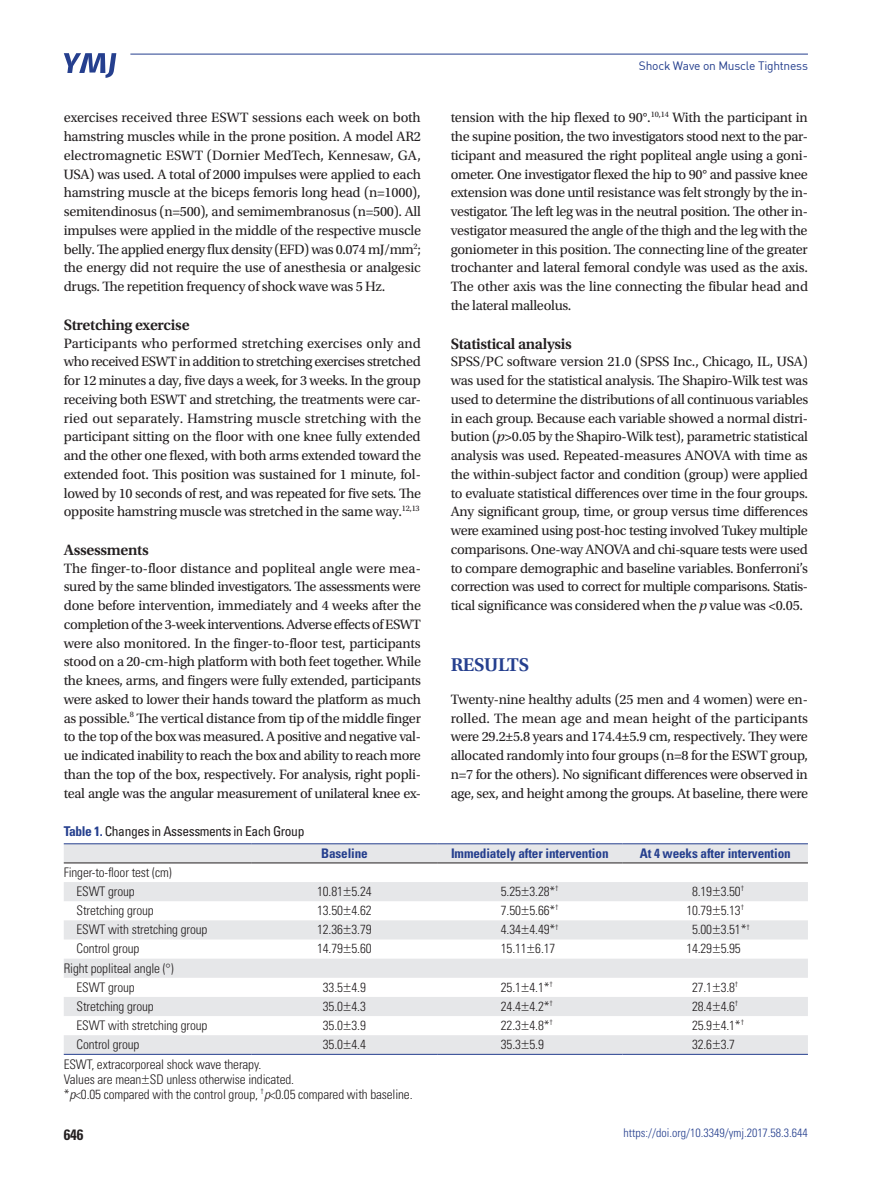
<style>
.page{position:relative;width:893px;height:1191px;background:#fff}
.page>*{position:absolute;margin:0;border:0;box-sizing:border-box;transform-origin:0 0}
.큰제목{font:600 19.5px "Utopia Std";letter-spacing:-.02em;color:#253f8e}
._1_제목{font:600 15.75px "Utopia Std";letter-spacing:-.02em;color:#231f20}
.t1{font:700 condensed 15px "Univers LT Std";color:#231f20}
.본문1{font:14.25px/18.8px "Utopia Std";letter-spacing:-.02em;color:#231f20;text-align:justify}
.표제목{font:condensed 13.5px "Univers LT Std";letter-spacing:-.03em;color:#231f20}
.표본문{font:300 condensed 13.2px "Univers LT Std";letter-spacing:-.01em;color:#231f20}
.표설명{font:300 condensed 13.2px "Univers LT Std";letter-spacing:-.01em;color:#231f20}
.표본문-2{font:700 condensed 13.2px "Univers LT Std";letter-spacing:-.01em;color:#253f8e}
.t2{font:300 condensed 12px "Univers LT Std";color:#253f8e}
.t3{font:12px "Dinreg";letter-spacing:-.02em;color:#253f8e}
.s1{font-weight:700;color:#253f8e}
.s2{font-style:italic}
.s3{font-family:"Garamond";font-weight:400;font-stretch:normal}
</style>
<div class="page">
<svg style="left:64px;top:53px;width:52px;height:25px"></svg>
<hr style="left:130px;top:54px;width:678px;height:1px;background:#253f8e">
<svg style="left:64px;top:844px;width:744px;height:210px;fill:#e6e7e9"></svg>
<hr style="left:64px;top:1054px;width:188px;height:1px;background:#253f8e">
<hr style="left:252px;top:1054px;width:185px;height:1px;background:#253f8e">
<hr style="left:437px;top:1054px;width:185px;height:1px;background:#253f8e">
<hr style="left:622px;top:1054px;width:186px;height:1px;background:#253f8e">
<hr style="left:64px;top:843px;width:188px;height:1px;background:#253f8e">
<hr style="left:252px;top:843px;width:185px;height:1px;background:#253f8e">
<hr style="left:437px;top:843px;width:185px;height:1px;background:#253f8e">
<hr style="left:622px;top:843px;width:186px;height:1px;background:#253f8e">
<hr style="left:64px;top:862px;width:188px;height:1px;background:#231f20">
<hr style="left:252px;top:862px;width:185px;height:1px;background:#231f20">
<hr style="left:437px;top:862px;width:185px;height:1px;background:#231f20">
<hr style="left:622px;top:862px;width:186px;height:1px;background:#231f20">
<p class="본문1" style="left:64px;top:109px;width:359px">exercises received three ESWT sessions each week on both hamstring muscles while in the prone position. A model AR2 electromagnetic ESWT (Dornier MedTech, Kennesaw, GA, USA) was used. A total of 2000 impulses were applied to each hamstring muscle at the biceps femoris long head (n=1000), semitendinosus (n=500), and semimembranosus (n=500). All impulses were applied in the middle of the respective muscle belly. The applied energy flux density (EFD) was 0.074 mJ/mm<sup>2</sup>; the energy did not require the use of anesthesia or analgesic drugs. The repetition frequency of shock wave was 5 Hz.</p>
<p class="_1_제목" style="left:64px;top:316px;width:127px">Stretching exercise</p>
<p class="본문1" style="left:64px;top:334px;width:359px">Participants who performed stretching exercises only and who received ESWT in addition to stretching exercises stretched for 12 minutes a day, five days a week, for 3 weeks. In the group receiving both ESWT and stretching, the treatments were car&shy;ried out separately. Hamstring muscle stretching with the participant sitting on the floor with one knee fully extended and the other one flexed, with both arms extended toward the extended foot. This position was sustained for 1 minute, fol&shy;lowed by 10 seconds of rest, and was repeated for five sets. The opposite hamstring muscle was stretched in the same way.<sup>12,13</sup></p>
<p class="_1_제목" style="left:64px;top:541px;width:86px">Assessments</p>
<p class="본문1" style="left:64px;top:559px;width:359px">The finger-to-floor distance and popliteal angle were mea&shy;sured by the same blinded investigators. The assessments were done before intervention, immediately and 4 weeks after the completion of the 3-week interventions. Adverse effects of ESWT were also monitored. In the finger-to-floor test, participants stood on a 20-cm-high platform with both feet together. While the knees, arms, and fingers were fully extended, participants were asked to lower their hands toward the platform as much as possible.<sup>8</sup> The vertical distance from tip of the middle finger to the top of the box was measured. A positive and negative val&shy;ue indicated inability to reach the box and ability to reach more than the top of the box, respectively. For analysis, right popli&shy;teal angle was the angular measurement of unilateral knee ex-</p>
<p class="표제목" style="left:64px;top:823px;width:242px"><span class="s1">Table 1.</span> Changes in Assessments in Each Group</p>
<p class="t3" style="left:639px;top:58px;width:171px">Shock Wave on Muscle Tightness</p>
<p class="본문1" style="left:451px;top:109px;width:359px">tension with the hip flexed to 90°.<sup>10,14</sup> With the participant in the supine position, the two investigators stood next to the par&shy;ticipant and measured the right popliteal angle using a goni&shy;ometer. One investigator flexed the hip to 90° and passive knee extension was done until resistance was felt strongly by the in&shy;vestigator. The left leg was in the neutral position. The other in&shy;vestigator measured the angle of the thigh and the leg with the goniometer in this position. The connecting line of the greater trochanter and lateral femoral condyle was used as the axis.<br>The other axis was the line connecting the fibular head and the lateral malleolus.</p>
<p class="_1_제목" style="left:451px;top:335px;width:122px">Statistical analysis</p>
<p class="본문1" style="left:451px;top:352px;width:359px">SPSS/PC software version 21.0 (SPSS Inc., Chicago, IL, USA) was used for the statistical analysis. The Shapiro-Wilk test was used to determine the distributions of all continuous variables in each group. Because each variable showed a normal distri&shy;bution (<span class="s2">p</span>&gt;0.05 by the Shapiro-Wilk test), parametric statistical analysis was used. Repeated-measures ANOVA with time as the within-subject factor and condition (group) were applied to evaluate statistical differences over time in the four groups.<br>Any significant group, time, or group versus time differences were examined using post-hoc testing involved Tukey multiple comparisons. One-way ANOVA and chi-square tests were used to compare demographic and baseline variables. Bonferroni’s correction was used to correct for multiple comparisons. Statis&shy;tical significance was considered when the <span class="s2">p</span> value was &lt;0.05.</p>
<p class="큰제목" style="left:451px;top:653px;width:80px">RESULTS</p>
<p class="본문1" style="left:451px;top:690px;width:359px">Twenty-nine healthy adults (25 men and 4 women) were en&shy;rolled. The mean age and mean height of the participants were 29.2±5.8 years and 174.4±5.9 cm, respectively. They were allocated randomly into four groups (n=8 for the ESWT group, n=7 for the others). No significant differences were observed in age, sex, and height among the groups. At baseline, there were</p>
<p class="표본문-2" style="left:321px;top:845px;width:48px">Baseline</p>
<p class="표본문-2" style="left:451px;top:845px;width:159px">Immediately after intervention</p>
<p class="표본문-2" style="left:640px;top:845px;width:153px">At 4 weeks after intervention</p>
<p class="표본문" style="left:64px;top:864px;width:109px">Finger-to-floor test (cm)</p>
<p class="표본문" style="left:77px;top:883px;width:60px">ESWT group</p>
<p class="표본문" style="left:317px;top:883px;width:56px">10.81<span class="s3">±</span>5.24</p>
<p class="표본문" style="left:501px;top:883px;width:59px">5.25<span class="s3">±</span>3.28*<sup>†</sup></p>
<p class="표본문" style="left:692px;top:883px;width:54px">8.19<span class="s3">±</span>3.50<sup>†</sup></p>
<p class="표본문" style="left:77px;top:902px;width:79px">Stretching group</p>
<p class="표본문" style="left:317px;top:902px;width:56px">13.50<span class="s3">±</span>4.62</p>
<p class="표본문" style="left:501px;top:902px;width:59px">7.50<span class="s3">±</span>5.66*<sup>†</sup></p>
<p class="표본문" style="left:686px;top:902px;width:59px">10.79<span class="s3">±</span>5.13<sup>†</sup></p>
<p class="표본문" style="left:77px;top:921px;width:132px">ESWT with stretching group</p>
<p class="표본문" style="left:317px;top:921px;width:56px">12.36<span class="s3">±</span>3.79</p>
<p class="표본문" style="left:501px;top:921px;width:59px">4.34<span class="s3">±</span>4.49*<sup>†</sup></p>
<p class="표본문" style="left:692px;top:921px;width:59px">5.00<span class="s3">±</span>3.51*<sup>†</sup></p>
<p class="표본문" style="left:77px;top:940px;width:64px">Control group</p>
<p class="표본문" style="left:317px;top:940px;width:56px">14.79<span class="s3">±</span>5.60</p>
<p class="표본문" style="left:501px;top:940px;width:56px">15.11<span class="s3">±</span>6.17</p>
<p class="표본문" style="left:686px;top:940px;width:56px">14.29<span class="s3">±</span>5.95</p>
<p class="표본문" style="left:64px;top:960px;width:111px">Right popliteal angle (°)</p>
<p class="표본문" style="left:77px;top:979px;width:60px">ESWT group</p>
<p class="표본문" style="left:323px;top:979px;width:45px">33.5<span class="s3">±</span>4.9</p>
<p class="표본문" style="left:501px;top:979px;width:54px">25.1<span class="s3">±</span>4.1*<sup>†</sup></p>
<p class="표본문" style="left:692px;top:979px;width:48px">27.1<span class="s3">±</span>3.8<sup>†</sup></p>
<p class="표본문" style="left:77px;top:998px;width:79px">Stretching group</p>
<p class="표본문" style="left:323px;top:998px;width:45px">35.0<span class="s3">±</span>4.3</p>
<p class="표본문" style="left:501px;top:998px;width:54px">24.4<span class="s3">±</span>4.2*<sup>†</sup></p>
<p class="표본문" style="left:692px;top:998px;width:48px">28.4<span class="s3">±</span>4.6<sup>†</sup></p>
<p class="표본문" style="left:77px;top:1017px;width:132px">ESWT with stretching group</p>
<p class="표본문" style="left:323px;top:1017px;width:45px">35.0<span class="s3">±</span>3.9</p>
<p class="표본문" style="left:501px;top:1017px;width:54px">22.3<span class="s3">±</span>4.8*<sup>†</sup></p>
<p class="표본문" style="left:692px;top:1017px;width:54px">25.9<span class="s3">±</span>4.1*<sup>†</sup></p>
<p class="표본문" style="left:77px;top:1036px;width:64px">Control group</p>
<p class="표본문" style="left:323px;top:1036px;width:45px">35.0<span class="s3">±</span>4.4</p>
<p class="표본문" style="left:501px;top:1036px;width:45px">35.3<span class="s3">±</span>5.9</p>
<p class="표본문" style="left:692px;top:1036px;width:45px">32.6<span class="s3">±</span>3.7</p>
<p class="표설명" style="left:64px;top:1056px;width:199px">ESWT, extracorporeal shock wave therapy.</p>
<p class="표설명" style="left:64px;top:1071px;width:232px">Values are mean<span class="s3">±</span>SD unless otherwise indicated.</p>
<p class="표설명" style="left:64px;top:1086px;width:350px">*<span class="s2">p</span>&lt;0.05 compared with the control group, <sup>†</sup><span class="s2">p</span>&lt;0.05 compared with baseline.</p>
<p class="t1" style="left:64px;top:1125px;width:21px">646</p>
<p class="t2" style="left:623px;top:1125px;width:186px">https://doi.org/10.3349/ymj.2017.58.3.644</p>
</div>
